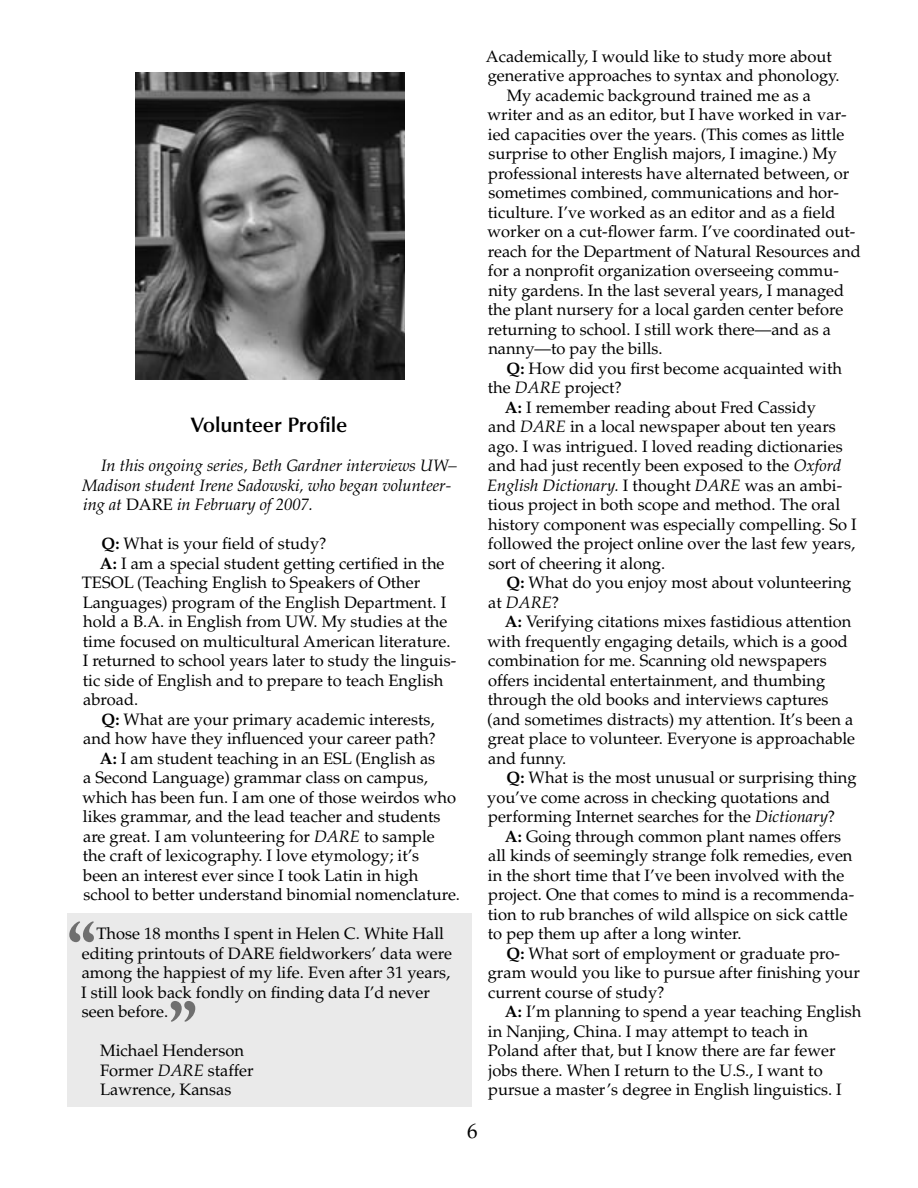
<style>
.page{position:relative;width:918px;height:1188px;background:#fff}
.page>*{position:absolute;margin:0;border:0;box-sizing:border-box;transform-origin:0 0}
.NQtext{font:700 72px "Adobe Caslon Pro";color:#6f6f6f}
.t1{font:600 21px "Optima";color:#000}
.t2{font:21px "Palatino";color:#000}
.text{font:16.5px/19.5px "Palatino";color:#000}
.NQtext-2{font:16.5px/19.5px "Palatino";color:#000}
.text-2{font:italic 16.5px/19.5px "Palatino";color:#000}
.NQaddr{font:16.5px "Palatino";color:#000}
.NQsig{font:16.5px "Palatino";color:#000}
.s1{font-style:normal}
.s2{font-weight:700}
.s3{font-style:italic}
</style>
<div class="page">
<img style="left:135px;top:72px;width:270px;height:308px">
<div style="left:68px;top:913px;width:404px;height:194px;background:#eaeaea"></div>
<p class="t1" style="left:191px;top:413px;width:158px">Volunteer Profile</p>
<p class="text-2" style="left:82px;top:456px;width:376px;text-indent:19px">In this ongoing series, Beth Gardner interviews UW–<br>Madison student Irene Sadowski, who began volunteer&shy;ing at <span class="s1">DARE</span> in February of 2007.</p>
<p class="text" style="left:102px;top:534px;width:226px"><span class="s2">Q:</span> What is your field of study?</p>
<p class="text" style="left:82px;top:553px;width:376px;text-indent:18px"><span class="s2">A:</span> I am a special student getting certified in the TESOL (Teaching English to Speakers of Other Languages) program of the English Department. I hold a B.A. in English from UW. My studies at the time focused on multicultural American literature.<br>I returned to school years later to study the linguis&shy;tic side of English and to prepare to teach English abroad.</p>
<p class="text" style="left:83px;top:709px;width:354px;text-align:right"><span class="s2">Q:</span> What are your primary academic interests, and how have they influenced your career path?</p>
<p class="text" style="left:83px;top:748px;width:379px;text-indent:17px"><span class="s2">A:</span> I am student teaching in an ESL (English as<br>a Second Language) grammar class on campus, which has been fun. I am one of those weirdos who likes grammar, and the lead teacher and students are great. I am volunteering for <span class="s3">DARE</span> to sample the craft of lexicography. I love etymology; it’s<br>been an interest ever since I took Latin in high school to better understand binomial nomenclature.</p>
<p class="NQtext" style="left:68px;top:907px;width:30px">“</p>
<p class="NQtext-2" style="left:81px;top:924px;width:372px;text-indent:15px">Those 18 months I spent in Helen C. White Hall editing printouts of DARE fieldworkers’ data were among the happiest of my life. Even after 31 years, I still look back fondly on finding data I’d never seen before.</p>
<p class="NQsig" style="left:100px;top:1041px;width:145px">Michael Henderson</p>
<p class="NQtext" style="left:168px;top:986px;width:30px">”</p>
<p class="NQaddr" style="left:100px;top:1060px;width:155px">Former <span class="s3">DARE</span> staffer</p>
<p class="NQaddr" style="left:100px;top:1080px;width:133px">Lawrence, Kansas</p>
<p class="text" style="left:486px;top:46px;width:355px">Academically, I would like to study more about generative approaches to syntax and phonology.</p>
<p class="text" style="left:488px;top:85px;width:375px;text-indent:19px">My academic background trained me as a<br>writer and as an editor, but I have worked in var&shy;ied capacities over the years. (This comes as little surprise to other English majors, I imagine.) My professional interests have alternated between, or sometimes combined, communications and hor&shy;ticulture. I’ve worked as an editor and as a field worker on a cut-flower farm. I’ve coordinated out&shy;reach for the Department of Natural Resources and for a nonprofit organization overseeing commu&shy;nity gardens. In the last several years, I managed the plant nursery for a local garden center before returning to school. I still work there—and as a nanny—to pay the bills.</p>
<p class="text" style="left:488px;top:358px;width:356px;text-indent:19px"><span class="s2">Q:</span> How did you first become acquainted with the <span class="s3">DARE</span> project?</p>
<p class="text" style="left:487px;top:397px;width:371px;text-indent:18px"><span class="s2">A:</span> I remember reading about Fred Cassidy<br>and <span class="s3">DARE</span> in a local newspaper about ten years ago. I was intrigued. I loved reading dictionaries and had just recently been exposed to the <span class="s3">Oxford English Dictionary.</span> I thought <span class="s3">DARE</span> was an ambi&shy;tious project in both scope and method. The oral history component was especially compelling. So I followed the project online over the last few years, sort of cheering it along.</p>
<p class="text" style="left:488px;top:573px;width:365px;text-indent:18px"><span class="s2">Q:</span> What do you enjoy most about volunteering at <span class="s3">DARE</span>?</p>
<p class="text" style="left:487px;top:612px;width:369px;text-indent:18px"><span class="s2">A:</span> Verifying citations mixes fastidious attention with frequently engaging details, which is a good combination for me. Scanning old newspapers offers incidental entertainment, and thumbing through the old books and interviews captures (and sometimes distracts) my attention. It’s been a great place to volunteer. Everyone is approachable and funny.</p>
<p class="text" style="left:487px;top:768px;width:371px;text-indent:19px"><span class="s2">Q:</span> What is the most unusual or surprising thing you’ve come across in checking quotations and performing Internet searches for the <span class="s3">Dictionary</span>?</p>
<p class="text" style="left:488px;top:826px;width:368px;text-indent:17px"><span class="s2">A:</span> Going through common plant names offers all kinds of seemingly strange folk remedies, even in the short time that I’ve been involved with the project. One that comes to mind is a recommenda&shy;tion to rub branches of wild allspice on sick cattle to pep them up after a long winter.</p>
<p class="text" style="left:488px;top:943px;width:374px;text-indent:19px"><span class="s2">Q:</span> What sort of employment or graduate pro&shy;gram would you like to pursue after finishing your current course of study?</p>
<p class="text" style="left:488px;top:1002px;width:375px;text-indent:17px"><span class="s2">A:</span> I’m planning to spend a year teaching English in Nanjing, China. I may attempt to teach in Poland after that, but I know there are far fewer jobs there. When I return to the U.S., I want to pursue a master’s degree in English linguistics. I</p>
<p class="t2" style="left:467px;top:1118px;width:12px">6</p>
</div>
